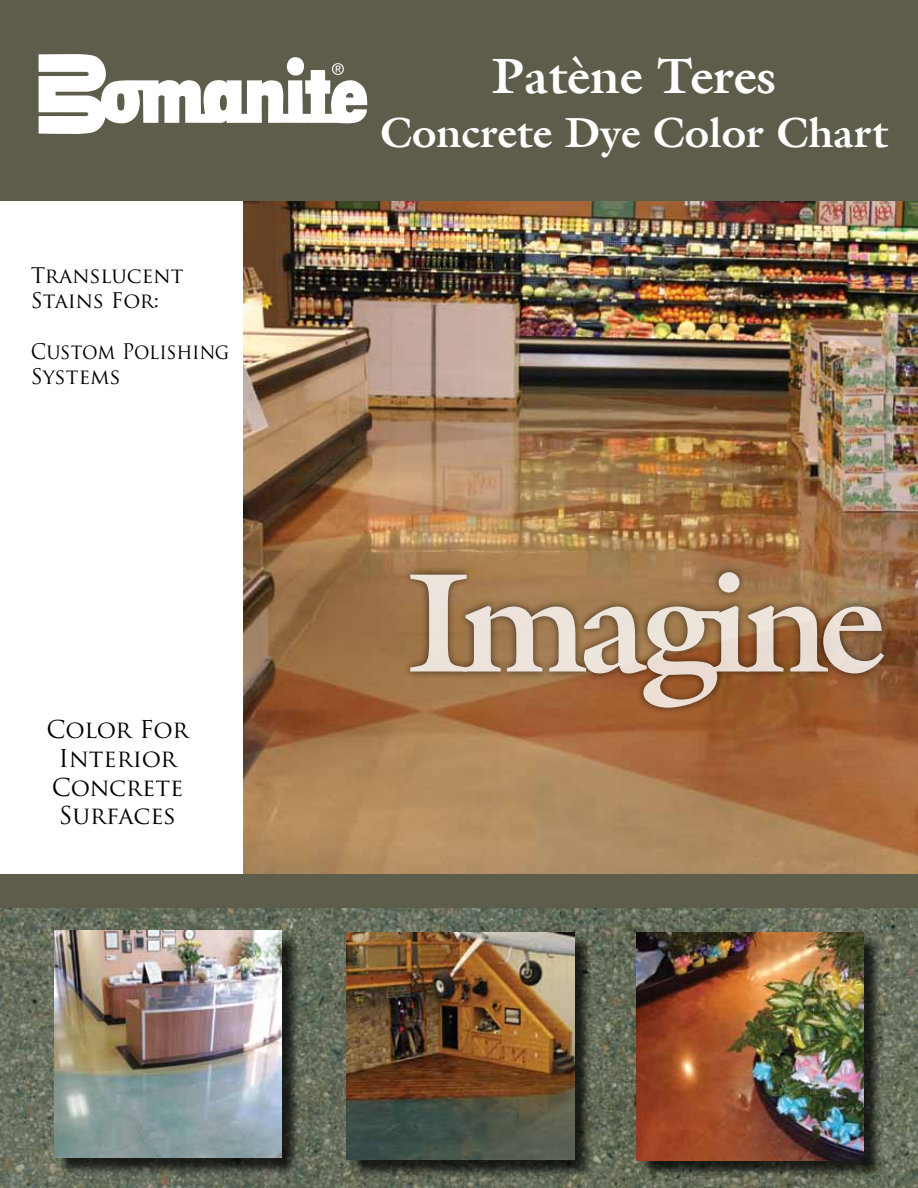
<style>
.page{position:relative;width:918px;height:1188px;background:#fff}
.page>*{position:absolute;margin:0;border:0;box-sizing:border-box;transform-origin:0 0}
.t1{font:700 142.5px "Galliard LT";letter-spacing:-.06em;color:#fff}
.t2{font:700 49.5px "Galliard LT";color:#fff}
.t3{font:700 42px "Galliard LT";color:#fff}
.t4{font:24px/28.8px "Trajan Pro";color:#000}
.t5{font:21px/25.2px "Trajan Pro";color:#000;scale:.92 1}
.t6{font:21px/25.2px "Trajan Pro";color:#000}
</style>
<div class="page">
<img style="left:0;top:907px;width:918px;height:281px">
<img style="left:243px;top:201px;width:675px;height:673px">
<div style="left:0;top:0;width:918px;height:201px;background:#5e5d4b"></div>
<div style="left:0;top:874px;width:918px;height:33px;background:#5e5d4b"></div>
<div style="left:639px;top:935px;width:244px;height:244px;background:#000;opacity:.75"></div>
<img style="left:637px;top:933px;width:227px;height:227px">
<svg style="left:39px;top:54px;width:328px;height:80px"></svg>
<div style="left:402px;top:564px;width:489px;height:152px;background:#000;opacity:.75"></div>
<div style="left:349px;top:935px;width:244px;height:244px;background:#000;opacity:.75"></div>
<img style="left:347px;top:932px;width:227px;height:228px">
<div style="left:56px;top:933px;width:244px;height:244px;background:#000;opacity:.75"></div>
<img style="left:54px;top:931px;width:227px;height:227px">
<p class="t6" style="left:31px;top:263px;width:154px">Translucent<br>Stains For:</p>
<p class="t5" style="left:31px;top:338px;width:217px">Custom Polishing<br>Systems</p>
<p class="t4" style="left:47px;top:715px;width:143px">Color For<br>Interior<br>Concrete<br>Surfaces</p>
<h2 class="t2" style="left:492px;top:44px;width:286px">Patène Teres</h2>
<h3 class="t3" style="left:380px;top:106px;width:510px">Concrete Dye Color Chart</h3>
<h1 class="t1" style="left:407px;top:531px;width:479px">Imagine</h1>
</div>
